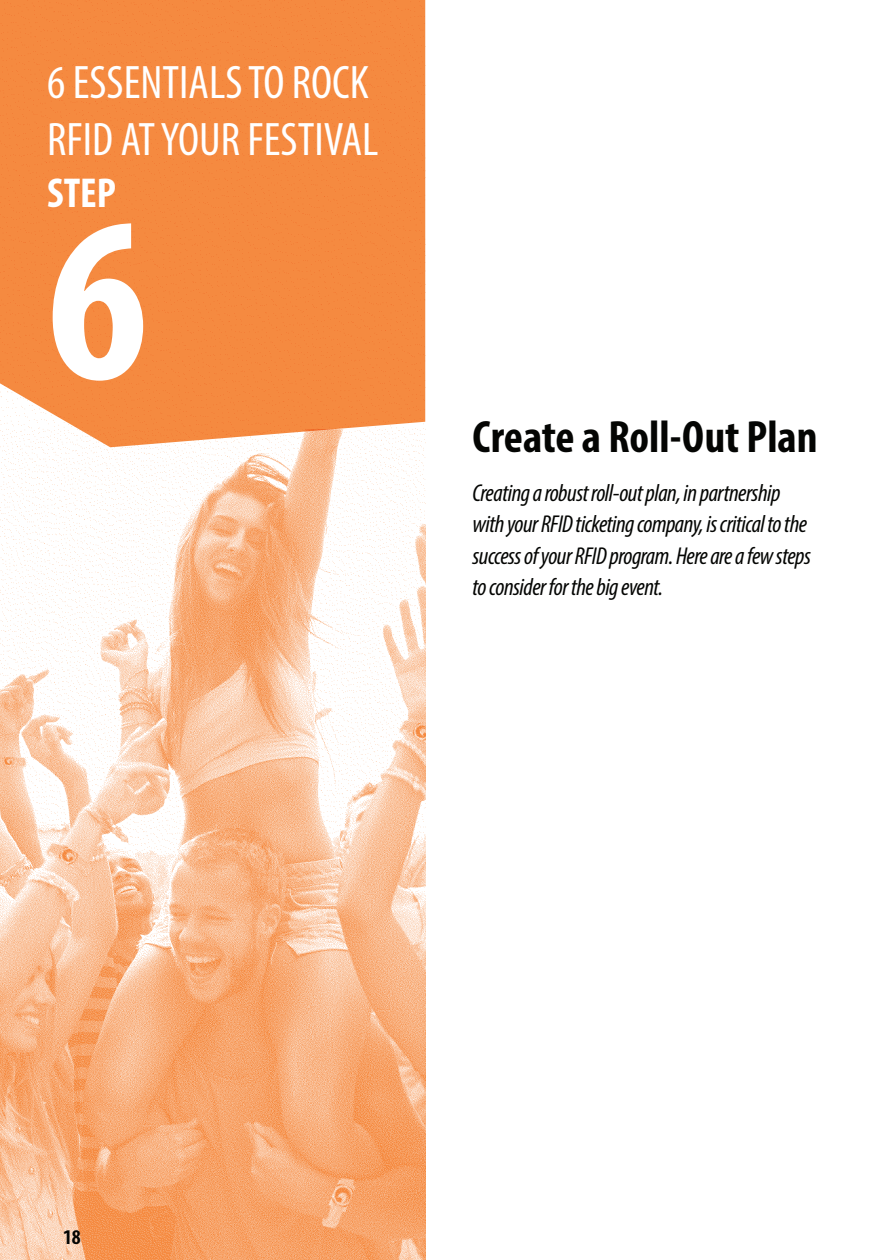
<style>
.page{position:relative;width:882px;height:1260px;background:#fff}
.page>*{position:absolute;margin:0;border:0;box-sizing:border-box;transform-origin:0 0}
.t1{font:700 condensed 236.25px "Myriad Pro";color:#fff}
.t2{font:condensed 47.25px/56.7px "Myriad Pro";color:#fff}
.t3{font:700 condensed 45.5px "Myriad Pro";color:#040503}
.t4{font:condensed 42px "Myriad Pro";color:#fff}
.t5{font:700 condensed 42px "Myriad Pro";color:#fff}
.t6{font:italic condensed 24.5px/31.5px "Myriad Pro";letter-spacing:-.02em;color:#040503}
.t7{font:700 condensed 21px "Myriad Pro";color:#040503}
</style>
<div class="page">
<img style="left:0;top:447px;width:425px;height:813px">
<div style="left:0;top:0;width:425px;height:447px;background:#f58a40"></div>
<p class="t4" style="left:47px;top:39px;width:71px">STEP:</p>
<p class="t2" style="left:47px;top:54px;width:333px">6 ESSENTIALS TO ROCK<br>RFID AT YOUR FESTIVAL</p>
<p class="t5" style="left:47px;top:167px;width:70px">STEP</p>
<p class="t1" style="left:47px;top:152px;width:102px">6</p>
<p class="t3" style="left:472px;top:408px;width:347px">Create a Roll-Out Plan</p>
<p class="t6" style="left:472px;top:476px;width:340px">Creating a robust roll-out plan, in partnership with your RFID ticketing company, is critical to the success of your RFID program. Here are a few steps to consider for the big event.</p>
<p class="t7" style="left:63px;top:1224px;width:19px">18</p>
</div>
